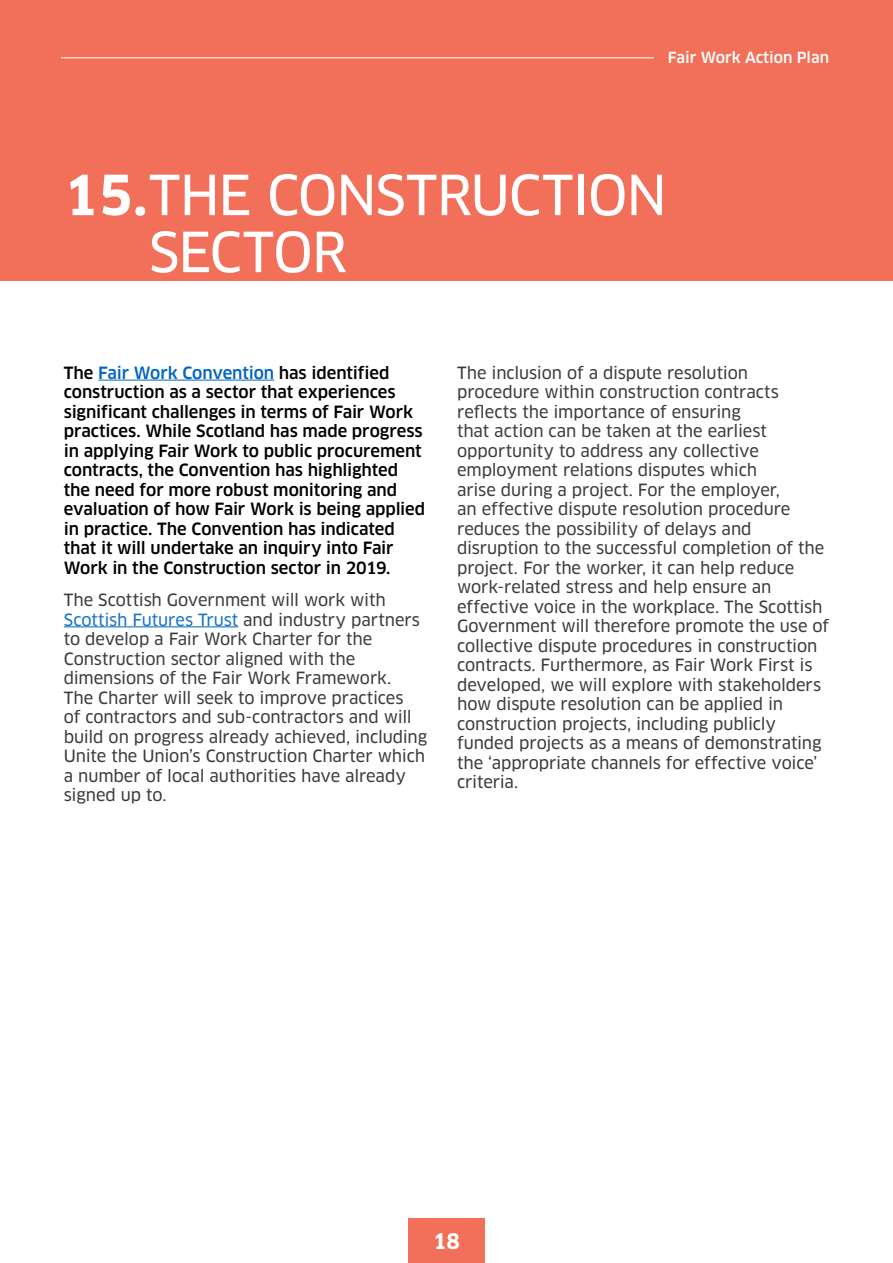
<style>
.page{position:relative;width:893px;height:1263px;background:#fff}
.page>*{position:absolute;margin:0;border:0;box-sizing:border-box;transform-origin:0 0}
.Section_Header_1{font:54px/57px "Clan News";letter-spacing:-.03em;color:#fff}
.t1{font:700 21px "Clan";color:#fff}
.Body{font:16.5px/19.5px "Clan News";letter-spacing:-.01em;color:#3c3c3b}
.First_Para{font:500 16.5px/19.5px "Clan";letter-spacing:-.005em;color:#000}
.t2{font:500 15px "Clan";color:#fff}
.s1{font-family:"Clan";font-weight:700}
.s2{color:#0065bd}
.s3{color:#1a74c4}
</style>
<div class="page">
<div style="left:408px;top:1218px;width:77px;height:45px;background:#f27059"></div>
<div style="left:0;top:0;width:893px;height:281px;background:#f27059"></div>
<hr style="left:61px;top:58px;width:593px;height:1px;background:#fff">
<hr style="left:98px;top:380px;width:176px;height:1px;background:#0065bd">
<hr style="left:64px;top:626px;width:174px;height:1px;background:#0065bd">
<p class="t2" style="left:668px;top:49px;width:163px">Fair Work Action Plan</p>
<p class="Section_Header_1" style="left:149px;top:168px;width:520px;text-indent:-85px"><span class="s1">15.</span>THE CONSTRUCTION<br>SECTOR</p>
<p class="First_Para" style="left:64px;top:363px;width:363px">The <span class="s2">Fair Work Convention</span> has identified construction as a sector that experiences significant challenges in terms of Fair Work practices. While Scotland has made progress in applying Fair Work to public procurement contracts, the Convention has highlighted the need for more robust monitoring and evaluation of how Fair Work is being applied in practice. The Convention has indicated that it will undertake an inquiry into Fair Work in the Construction sector in 2019.</p>
<p class="Body" style="left:64px;top:590px;width:365px">The Scottish Government will work with <span class="s3">Scottish Futures Trust</span> and industry partners to develop a Fair Work Charter for the Construction sector aligned with the dimensions of the Fair Work Framework.<br>The Charter will seek to improve practices<br>of contractors and sub-contractors and will build on progress already achieved, including Unite the Union’s Construction Charter which a number of local authorities have already signed up to.</p>
<p class="Body" style="left:457px;top:363px;width:374px">The inclusion of a dispute resolution procedure within construction contracts reflects the importance of ensuring<br>that action can be taken at the earliest opportunity to address any collective employment relations disputes which<br>arise during a project. For the employer,<br>an effective dispute resolution procedure reduces the possibility of delays and disruption to the successful completion of the project. For the worker, it can help reduce work-related stress and help ensure an effective voice in the workplace. The Scottish Government will therefore promote the use of collective dispute procedures in construction contracts. Furthermore, as Fair Work First is developed, we will explore with stakeholders how dispute resolution can be applied in construction projects, including publicly funded projects as a means of demonstrating the ‘appropriate channels for effective voice’ criteria.</p>
<p class="t1" style="left:433px;top:1228px;width:28px">18</p>
</div>
